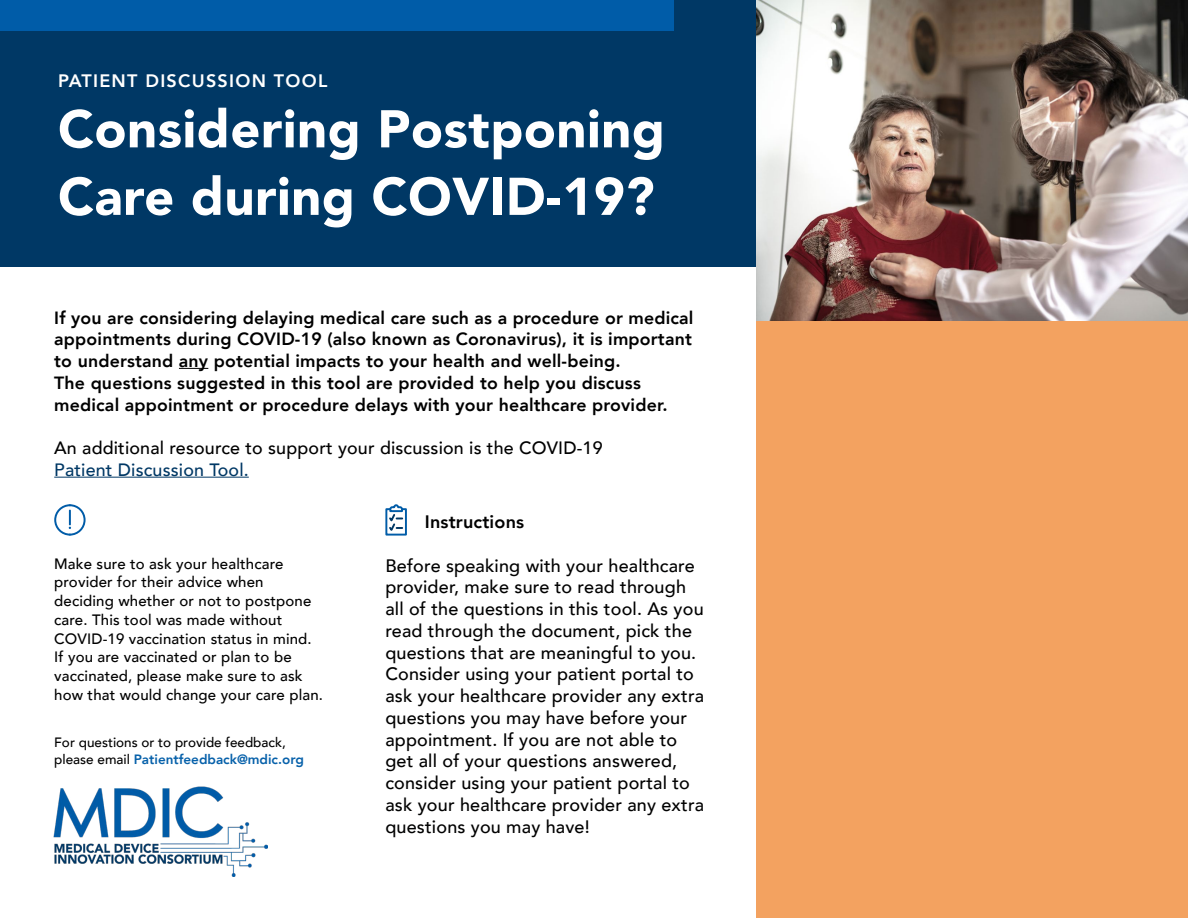
<style>
.page{position:relative;width:1188px;height:918px;background:#fff}
.page>*{position:absolute;margin:0;border:0;box-sizing:border-box;transform-origin:0 0}
.t1{font:900 52.5px/67.5px "Avenir";letter-spacing:.01em;color:#fff}
.t2{font:500 18px/21.8px "Avenir";letter-spacing:.01em;color:#000101}
.t3{font:800 18px "Avenir";letter-spacing:.07em;color:#fff}
.t4{font:800 18px "Avenir";letter-spacing:.01em;color:#000101}
.t5{font:500 17.85px "Avenir";letter-spacing:.01em;color:#000}
.t6{font:500 17.85px "Avenir";letter-spacing:.01em;color:#003865}
.t7{font:800 17.7px/21.8px "Avenir";letter-spacing:.01em;color:#000}
.t8{font:500 15px/18.8px "Avenir";letter-spacing:.01em;color:#000101}
.t9{font:500 13.5px/16.2px "Avenir";color:#000}
.s1{font-weight:800;color:#0761aa}
</style>
<div class="page">
<div style="left:0;top:0;width:1188px;height:267px;background:#003865"></div>
<svg style="left:179px;top:368px;width:29px;height:1px"></svg>
<hr style="left:54px;top:477px;width:195px;height:1px;background:#003865">
<div style="left:0;top:0;width:674px;height:30px;background:#005ca8"></div>
<div style="left:756px;top:320px;width:432px;height:598px;background:#f3a260"></div>
<img style="left:53px;top:786px;width:215px;height:91px">
<svg style="left:385px;top:504px;width:22px;height:32px"></svg>
<img style="left:756px;top:0;width:432px;height:320px">
<svg style="left:54px;top:504px;width:32px;height:32px"></svg>
<p class="t3" style="left:58px;top:67px;width:271px">PATIENT DISCUSSION TOOL</p>
<h1 class="t1" style="left:58px;top:94px;width:608px">Considering Postponing<br>Care during COVID-19?</h1>
<p class="t7" style="left:54px;top:307px;width:641px">If you are considering delaying medical care such as a procedure or medical appointments during COVID-19 (also known as Coronavirus), it is important to understand any potential impacts to your health and well-being.<br>The questions suggested in this tool are provided to help you discuss medical appointment or procedure delays with your healthcare provider.</p>
<p class="t5" style="left:54px;top:432px;width:550px">An additional resource to support your discussion is the COVID-19</p>
<p class="t6" style="left:54px;top:454px;width:196px">Patient Discussion Tool.</p>
<p class="t8" style="left:54px;top:553px;width:270px">Make sure to ask your healthcare provider for their advice when deciding whether or not to postpone care. This tool was made without COVID-19 vaccination status in mind.<br>If you are vaccinated or plan to be vaccinated, please make sure to ask how that would change your care plan.</p>
<p class="t9" style="left:54px;top:734px;width:251px">For questions or to provide feedback, please email <span class="s1">Patientfeedback@mdic.org</span></p>
<p class="t4" style="left:425px;top:508px;width:101px">Instructions</p>
<p class="t2" style="left:385px;top:554px;width:320px">Before speaking with your healthcare provider, make sure to read through all of the questions in this tool. As you read through the document, pick the questions that are meaningful to you.<br>Consider using your patient portal to ask your healthcare provider any extra questions you may have before your appointment. If you are not able to get all of your questions answered, consider using your patient portal to ask your healthcare provider any extra questions you may have!</p>
</div>
